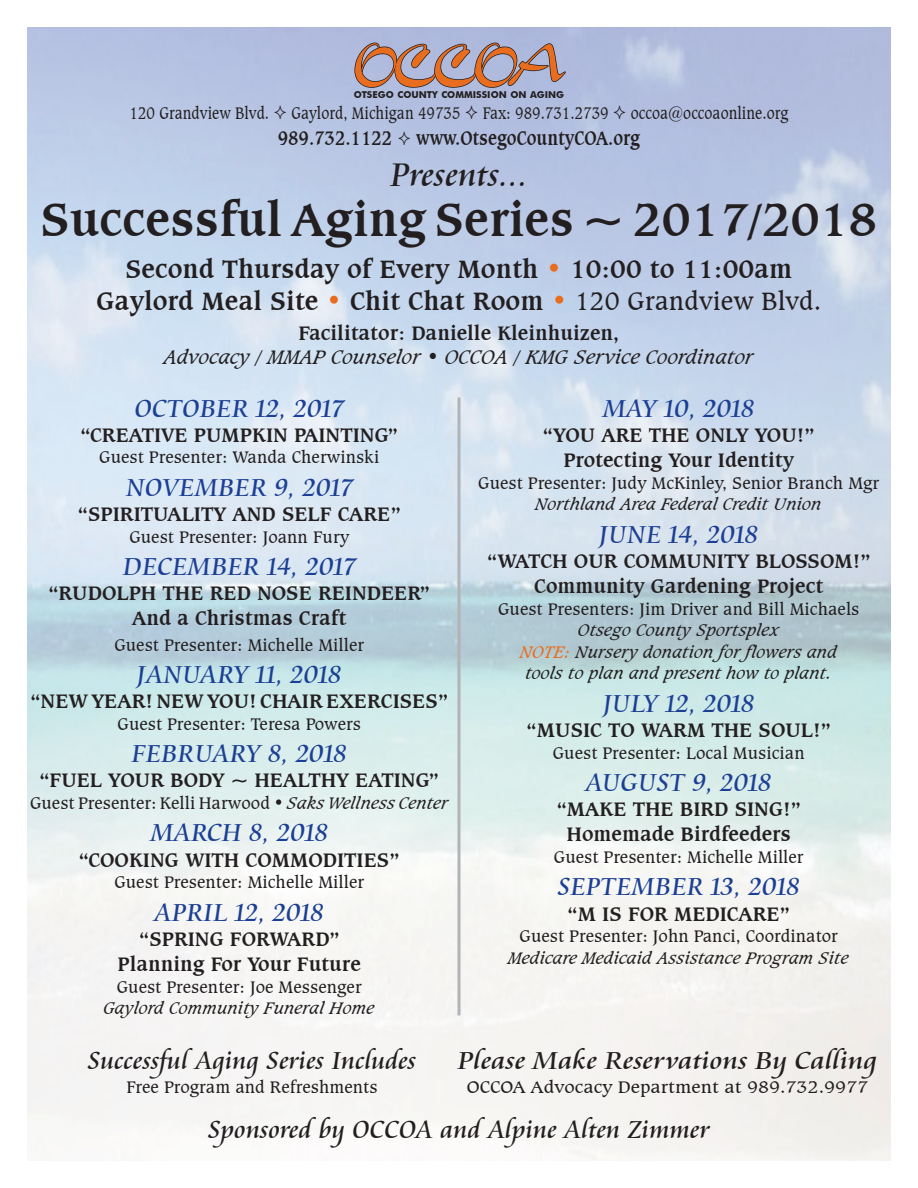
<style>
.page{position:relative;width:918px;height:1188px;background:#fff}
.page>*{position:absolute;margin:0;border:0;box-sizing:border-box;transform-origin:0 0}
.t1{font:67.05px "Slogan Joi D";letter-spacing:-.055em;color:#e86d1e;scale:.8 1}
.t2{font:700 49.5px "Caxton BT";color:#231f20}
.t3{font:36px "Cataneo BT";color:#231f20}
.t4{font:27px "Cataneo BT";color:#1b3f94}
.t5{font:700 27px/32.4px "Caxton BT";color:#231f20;text-align:center}
.t6{font:27px "Cataneo BT";color:#231f20}
.t7{font:27px "Cataneo BT";color:#231f20;scale:1.1 1}
.t8{font:700 21px/25.2px "Caxton BT";color:#231f20;text-align:center}
.t9{font:italic 21px "Caxton BT";color:#231f20}
.t10{font:700 21px "Caxton BT";color:#231f20;scale:.85 1}
.t11{font:18px "Caxton BT";color:#231f20}
.t12{font:italic 18px/21.6px "Caxton BT";color:#231f20;text-align:center}
.t13{font:18px "Caxton BT";color:#231f20;scale:.85 1}
.t14{font:18px "Caxton BT";color:#231f20;scale:1.1 1}
.t15{font:700 9.45px "Futura BT";color:#231f20}
.s1{color:#e86d1e}
.s2{font-weight:400}
.s3{font-style:italic}
</style>
<div class="page">
<svg style="left:354px;top:42px;width:213px;height:47px;background:#949db9"></svg>
<hr style="left:458px;top:398px;width:2px;height:618px;background:#b2b3b7">
<svg style="left:275px;top:106px;width:11px;height:13px"></svg>
<svg style="left:466px;top:106px;width:11px;height:13px"></svg>
<svg style="left:614px;top:106px;width:11px;height:13px"></svg>
<svg style="left:399px;top:131px;width:11px;height:14px"></svg>
<h1 class="t1" style="left:352px;top:30px;width:266px">OCCOA</h1>
<p class="t15" style="left:354px;top:89px;width:212px">OTSEGO COUNTY COMMISSION ON AGING</p>
<p class="t13" style="left:130px;top:102px;width:777px">120 Grandview Blvd. Gaylord, Michigan 49735 Fax: 989.731.2739 occoa@occoaonline.org</p>
<p class="t10" style="left:278px;top:124px;width:428px">989.732.1122 www.OtsegoCountyCOA.org</p>
<h3 class="t3" style="left:390px;top:153px;width:139px">Presents...</h3>
<h2 class="t2" style="left:40px;top:188px;width:838px">Successful Aging Series ~ 2017/2018</h2>
<h3 class="t5" style="left:97px;top:252px;width:726px">Second Thursday of Every Month <span class="s1">•</span> 10:00 to 11:00am<br>Gaylord Meal Site <span class="s1">•</span> Chit Chat Room <span class="s1">•</span> <span class="s2">120 Grandview Blvd.</span></h3>
<p class="t8" style="left:299px;top:320px;width:322px">Facilitator: Danielle Kleinhuizen,</p>
<p class="t9" style="left:164px;top:345px;width:591px">Advocacy / MMAP Counselor • OCCOA / KMG Service Coordinator</p>
<h3 class="t4" style="left:135px;top:391px;width:210px">OCTOBER 12, 2017</h3>
<p class="t8" style="left:80px;top:422px;width:319px">“CREATIVE PUMPKIN PAINTING”</p>
<p class="t11" style="left:99px;top:446px;width:282px">Guest Presenter: Wanda Cherwinski</p>
<h3 class="t4" style="left:126px;top:470px;width:228px">NOVEMBER 9, 2017</h3>
<p class="t8" style="left:77px;top:501px;width:325px">“SPIRITUALITY AND SELF CARE”</p>
<p class="t11" style="left:129px;top:525px;width:221px">Guest Presenter: Joann Fury</p>
<h3 class="t4" style="left:123px;top:550px;width:234px">DECEMBER 14, 2017</h3>
<p class="t8" style="left:48px;top:580px;width:383px">“RUDOLPH THE RED NOSE REINDEER”<br>And a Christmas Craft</p>
<p class="t11" style="left:114px;top:633px;width:251px">Guest Presenter: Michelle Miller</p>
<h3 class="t4" style="left:137px;top:658px;width:206px">JANUARY 11, 2018</h3>
<p class="t8" style="left:30px;top:688px;width:420px">“NEW YEAR! NEW YOU! CHAIR EXERCISES”</p>
<p class="t11" style="left:118px;top:713px;width:245px">Guest Presenter: Teresa Powers</p>
<h3 class="t4" style="left:132px;top:737px;width:217px">FEBRUARY 8, 2018</h3>
<p class="t8" style="left:39px;top:767px;width:401px">“FUEL YOUR BODY ~ HEALTHY EATING”</p>
<p class="t11" style="left:30px;top:792px;width:420px">Guest Presenter: Kelli Harwood • <span class="s3">Saks Wellness Center</span></p>
<h3 class="t4" style="left:150px;top:816px;width:179px">MARCH 8, 2018</h3>
<p class="t8" style="left:79px;top:847px;width:323px">“COOKING WITH COMMODITIES”</p>
<p class="t11" style="left:114px;top:871px;width:251px">Guest Presenter: Michelle Miller</p>
<h3 class="t4" style="left:155px;top:895px;width:171px">APRIL 12, 2018</h3>
<p class="t8" style="left:118px;top:926px;width:245px">“SPRING FORWARD”<br>Planning For Your Future</p>
<p class="t11" style="left:117px;top:975px;width:246px">Guest Presenter: Joe Messenger</p>
<p class="t12" style="left:104px;top:997px;width:272px">Gaylord Community Funeral Home</p>
<h3 class="t4" style="left:603px;top:391px;width:153px">MAY 10, 2018</h3>
<p class="t8" style="left:543px;top:422px;width:274px">“YOU ARE THE ONLY YOU!”<br>Protecting Your Identity</p>
<p class="t11" style="left:478px;top:471px;width:403px">Guest Presenter: Judy McKinley, Senior Branch Mgr</p>
<p class="t12" style="left:536px;top:493px;width:288px">Northland Area Federal Credit Union</p>
<h3 class="t4" style="left:599px;top:517px;width:160px">JUNE 14, 2018</h3>
<p class="t8" style="left:487px;top:548px;width:386px">“WATCH OUR COMMUNITY BLOSSOM!”<br>Community Gardening Project</p>
<p class="t11" style="left:498px;top:597px;width:363px">Guest Presenters: Jim Driver and Bill Michaels</p>
<p class="t12" style="left:520px;top:619px;width:319px">Otsego County Sportsplex<br><span class="s1">NOTE:</span> Nursery donation for flowers and tools to plan and present how to plant.</p>
<h3 class="t4" style="left:603px;top:686px;width:153px">JULY 12, 2018</h3>
<p class="t8" style="left:526px;top:717px;width:306px">“MUSIC TO WARM THE SOUL!”</p>
<p class="t11" style="left:553px;top:741px;width:253px">Guest Presenter: Local Musician</p>
<h3 class="t4" style="left:586px;top:766px;width:187px">AUGUST 9, 2018</h3>
<p class="t8" style="left:556px;top:796px;width:246px">“MAKE THE BIRD SING!”<br>Homemade Birdfeeders</p>
<p class="t11" style="left:554px;top:846px;width:251px">Guest Presenter: Michelle Miller</p>
<h3 class="t4" style="left:558px;top:870px;width:243px">SEPTEMBER 13, 2018</h3>
<p class="t8" style="left:567px;top:901px;width:225px">“M IS FOR MEDICARE”</p>
<p class="t11" style="left:520px;top:925px;width:320px">Guest Presenter: John Panci, Coordinator</p>
<p class="t12" style="left:509px;top:947px;width:342px">Medicare Medicaid Assistance Program Site</p>
<h3 class="t6" style="left:88px;top:1044px;width:330px">Successful Aging Series Includes</h3>
<p class="t11" style="left:127px;top:1076px;width:253px">Free Program and Refreshments</p>
<h3 class="t7" style="left:458px;top:1044px;width:383px">Please Make Reservations By Calling</h3>
<p class="t14" style="left:467px;top:1076px;width:366px">OCCOA Advocacy Department at 989.732.9977</p>
<h3 class="t6" style="left:208px;top:1113px;width:503px">Sponsored by OCCOA and Alpine Alten Zimmer</h3>
</div>
